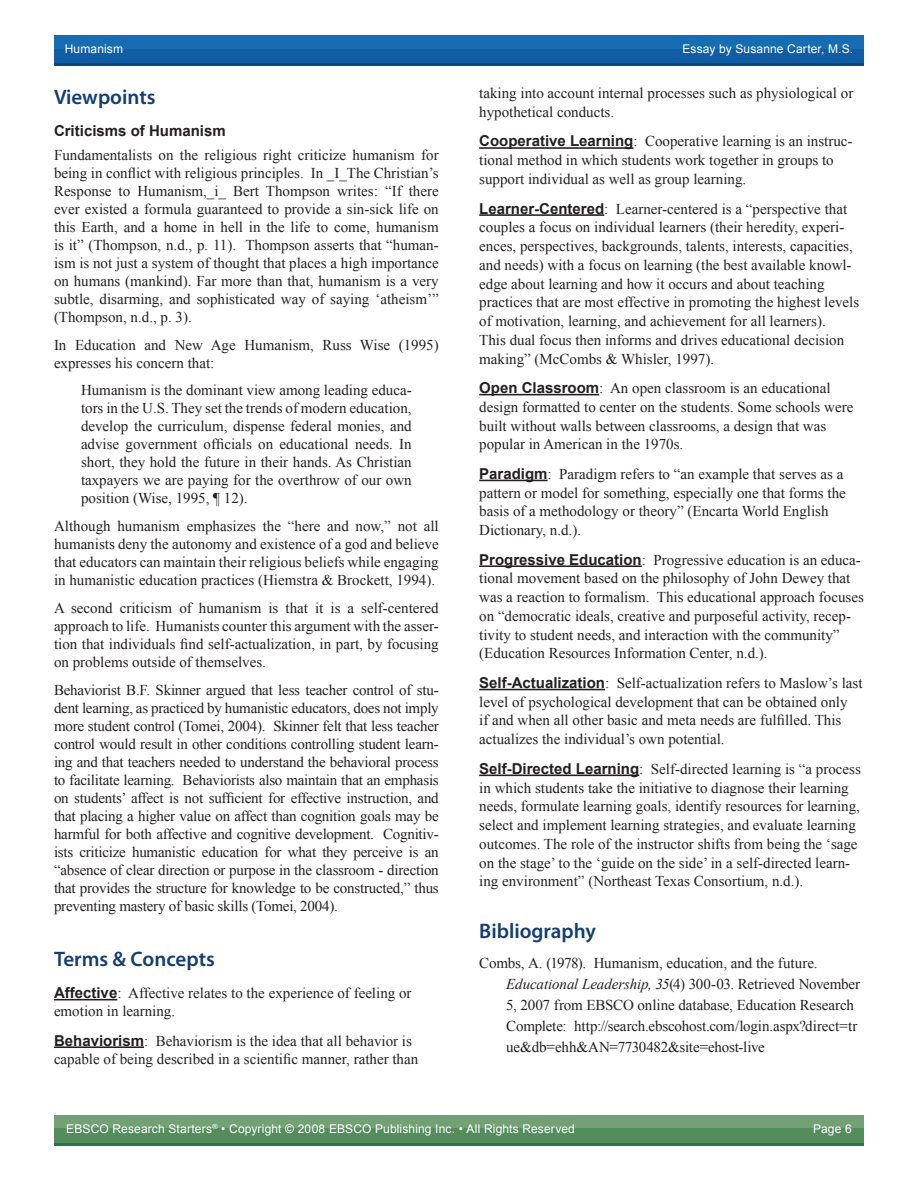
<style>
.page{position:relative;width:918px;height:1188px;background:#fff}
.page>*{position:absolute;margin:0;border:0;box-sizing:border-box;transform-origin:0 0}
.Body_Text{font:600 21px "Myriad Pro";color:#143e71}
.Body_Text_Header{font:600 21px "Myriad Pro";color:#143e71}
.Body_Text_Subheader{font:15px/18.8px "Times New Roman";color:#231f20}
.Body_Text-2{font:15px/18px "Times New Roman";color:#231f20;text-align:justify}
.Bibliography_Body_Te{font:15px/21px "Times New Roman";letter-spacing:-.01em;color:#231f20}
.Body_Text_Subheader-2{font:700 15px "Arial";color:#231f20}
.t1{font:12px "Arial";letter-spacing:.01em;color:#fff}
.s1{font-family:"Arial";font-weight:700}
.s2{font-style:italic}
</style>
<div class="page">
<div style="left:54px;top:36px;width:810px;height:14px;background:#166db3"></div>
<div style="left:54px;top:49px;width:810px;height:14px;background:#115da3"></div>
<hr style="left:54px;top:63px;width:810px;height:3px;background:#0d467a">
<div style="left:54px;top:1115px;width:810px;height:15px;background:#73a175"></div>
<div style="left:54px;top:1129px;width:810px;height:14px;background:#538d5c"></div>
<hr style="left:54px;top:1143px;width:810px;height:3px;background:#277941">
<hr style="left:54px;top:999px;width:63px;height:1px;background:#231f20">
<hr style="left:54px;top:1046px;width:90px;height:2px;background:#231f20">
<hr style="left:479px;top:147px;width:154px;height:2px;background:#231f20">
<hr style="left:479px;top:214px;width:125px;height:2px;background:#231f20">
<hr style="left:479px;top:394px;width:120px;height:1px;background:#231f20">
<hr style="left:479px;top:480px;width:69px;height:1px;background:#231f20">
<hr style="left:479px;top:565px;width:163px;height:2px;background:#231f20">
<hr style="left:479px;top:689px;width:126px;height:1px;background:#231f20">
<hr style="left:479px;top:775px;width:160px;height:1px;background:#231f20">
<p class="t1" style="left:65px;top:41px;width:60px">Humanism</p>
<p class="t1" style="left:682px;top:41px;width:172px">Essay by Susanne Carter, M.S.</p>
<p class="Body_Text" style="left:54px;top:83px;width:103px">Viewpoints</p>
<p class="Body_Text_Subheader-2" style="left:54px;top:120px;width:173px">Criticisms of Humanism</p>
<p class="Body_Text-2" style="left:54px;top:146px;width:386px">Fundamentalists on the religious right criticize humanism for being in conflict with religious principles. In _I_The Christian’s Response to Humanism,_i_ Bert Thompson writes: “If there ever existed a formula guaranteed to provide a sin-sick life on this Earth, and a home in hell in the life to come, humanism is it” (Thompson, n.d., p. 11). Thompson asserts that “human&shy;ism is not just a system of thought that places a high importance on humans (mankind). Far more than that, humanism is a very subtle, disarming, and sophisticated way of saying ‘atheism’” (Thompson, n.d., p. 3).</p>
<p class="Body_Text-2" style="left:54px;top:335px;width:386px">In Education and New Age Humanism, Russ Wise (1995) expresses his concern that:</p>
<p class="Body_Text-2" style="left:81px;top:381px;width:332px">Humanism is the dominant view among leading educa&shy;tors in the U.S. They set the trends of modern education, develop the curriculum, dispense federal monies, and advise government officials on educational needs. In short, they hold the future in their hands. As Christian taxpayers we are paying for the overthrow of our own position (Wise, 1995, ¶ 12).</p>
<p class="Body_Text-2" style="left:54px;top:517px;width:386px">Although humanism emphasizes the “here and now,” not all humanists deny the autonomy and existence of a god and believe that educators can maintain their religious beliefs while engaging in humanistic education practices (Hiemstra &amp; Brockett, 1994).</p>
<p class="Body_Text-2" style="left:54px;top:599px;width:386px">A second criticism of humanism is that it is a self-centered approach to life. Humanists counter this argument with the asser&shy;tion that individuals find self-actualization, in part, by focusing on problems outside of themselves.</p>
<p class="Body_Text-2" style="left:54px;top:680px;width:386px">Behaviorist B.F. Skinner argued that less teacher control of stu&shy;dent learning, as practiced by humanistic educators, does not imply more student control (Tomei, 2004). Skinner felt that less teacher control would result in other conditions controlling student learn&shy;ing and that teachers needed to understand the behavioral process to facilitate learning. Behaviorists also maintain that an emphasis on students’ affect is not sufficient for effective instruction, and that placing a higher value on affect than cognition goals may be harmful for both affective and cognitive development. Cognitiv&shy;ists criticize humanistic education for what they perceive is an “absence of clear direction or purpose in the classroom - direction that provides the structure for knowledge to be constructed,” thus preventing mastery of basic skills (Tomei, 2004).</p>
<p class="Body_Text" style="left:54px;top:946px;width:162px">Terms &amp; Concepts</p>
<p class="Body_Text_Subheader" style="left:54px;top:984px;width:359px;line-height:18px"><span class="s1">Affective</span>: Affective relates to the experience of feeling or emotion in learning.</p>
<p class="Body_Text_Subheader" style="left:54px;top:1031px;width:366px"><span class="s1">Behaviorism</span>: Behaviorism is the idea that all behavior is capable of being described in a scientific manner, rather than</p>
<p class="Body_Text_Subheader" style="left:479px;top:84px;width:376px">taking into account internal processes such as physiological or hypothetical conducts.</p>
<p class="Body_Text_Subheader" style="left:479px;top:132px;width:375px"><span class="s1">Cooperative Learning</span>: Cooperative learning is an instruc&shy;tional method in which students work together in groups to support individual as well as group learning.</p>
<p class="Body_Text_Subheader" style="left:479px;top:199px;width:382px"><span class="s1">Learner-Centered</span>: Learner-centered is a “perspective that couples a focus on individual learners (their heredity, experi&shy;ences, perspectives, backgrounds, talents, interests, capacities, and needs) with a focus on learning (the best available knowl&shy;edge about learning and how it occurs and about teaching practices that are most effective in promoting the highest levels of motivation, learning, and achievement for all learners).<br>This dual focus then informs and drives educational decision making” (McCombs &amp; Whisler, 1997).</p>
<p class="Body_Text_Subheader" style="left:479px;top:378px;width:376px"><span class="s1">Open Classroom</span>: An open classroom is an educational design formatted to center on the students. Some schools were built without walls between classrooms, a design that was popular in American in the 1970s.</p>
<p class="Body_Text_Subheader" style="left:479px;top:464px;width:368px"><span class="s1">Paradigm</span>: Paradigm refers to “an example that serves as a pattern or model for something, especially one that forms the basis of a methodology or theory” (Encarta World English Dictionary, n.d.).</p>
<p class="Body_Text_Subheader" style="left:479px;top:550px;width:386px"><span class="s1">Progressive Education</span>: Progressive education is an educa&shy;tional movement based on the philosophy of John Dewey that was a reaction to formalism. This educational approach focuses on “democratic ideals, creative and purposeful activity, recep&shy;tivity to student needs, and interaction with the community” (Education Resources Information Center, n.d.).</p>
<p class="Body_Text_Subheader" style="left:479px;top:673px;width:385px"><span class="s1">Self-Actualization</span>: Self-actualization refers to Maslow’s last level of psychological development that can be obtained only<br>if and when all other basic and meta needs are fulfilled. This actualizes the individual’s own potential.</p>
<p class="Body_Text_Subheader" style="left:479px;top:759px;width:383px"><span class="s1">Self-Directed Learning</span>: Self-directed learning is “a process in which students take the initiative to diagnose their learning needs, formulate learning goals, identify resources for learning, select and implement learning strategies, and evaluate learning outcomes. The role of the instructor shifts from being the ‘sage on the stage’ to the ‘guide on the side’ in a self-directed learn&shy;ing environment” (Northeast Texas Consortium, n.d.).</p>
<p class="Body_Text_Header" style="left:479px;top:917px;width:118px">Bibliography</p>
<p class="Bibliography_Body_Te" style="left:506px;top:953px;width:355px;text-indent:-27px">Combs, A. (1978). Humanism, education, and the future.<br><span class="s2">Educational Leadership, 35</span>(4) 300-03. Retrieved November 5, 2007 from EBSCO online database, Education Research Complete: http://search.ebscohost.com/login.aspx?direct=tr ue&amp;db=ehh&amp;AN=7730482&amp;site=ehost-live</p>
<p class="t1" style="left:66px;top:1121px;width:510px">EBSCO Research Starters<sup>®</sup> • Copyright © 2008 EBSCO Publishing Inc. • All Rights Reserved</p>
<p class="t1" style="left:813px;top:1121px;width:40px">Page 6</p>
</div>
